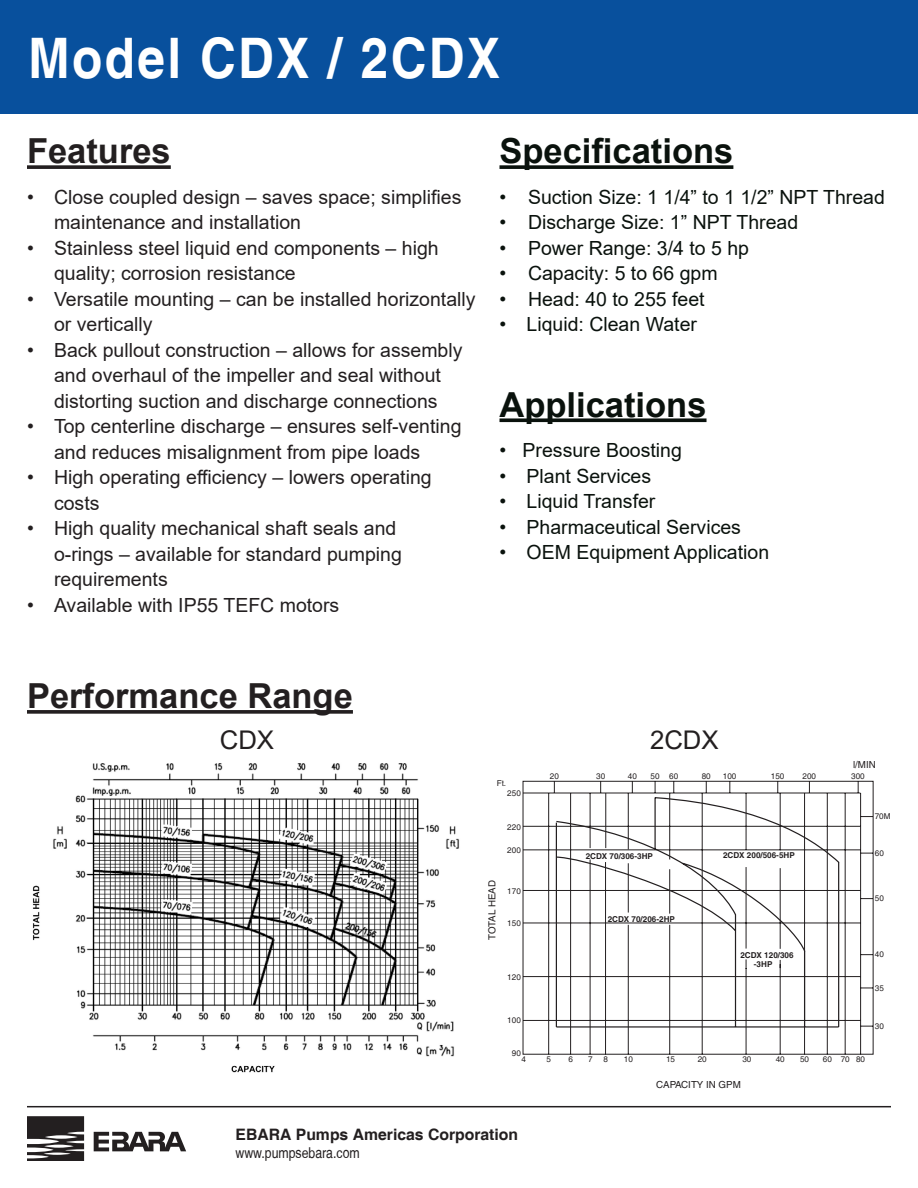
<style>
.page{position:relative;width:918px;height:1188px;background:#fff}
.page>*{position:absolute;margin:0;border:0;box-sizing:border-box;transform-origin:0 0}
.t1{font:700 55.95px "Helvetica";letter-spacing:.05em;color:#fff;scale:.88 1}
.t2{font:700 34.5px "Arial";color:#0a120d}
.t3{font:700 34.5px "Arial";color:#231f20}
.t4{font:25.8px "Arial";color:#231f20}
.t5{font:19.5px/25.5px "Arial";color:#231f20}
.t6{font:19.5px "Arial";color:#0a120d}
.t7{font:700 15.75px "Helvetica";color:#231f20}
.t8{font:condensed 15px "Helvetica";color:#231f20}
.t9{font:9.75px "Helvetica";color:#231f20}
.t10{font:8.1px "Helvetica";color:#231f20}
.t11{font:700 8.1px/9px "Helvetica";color:#231f20}
</style>
<div class="page">
<hr style="left:27px;top:1106px;width:864px;height:1px;background:#231f20">
<svg style="left:27px;top:1116px;width:57px;height:45px;background:#524f50"></svg>
<svg style="left:94px;top:1132px;width:92px;height:19px"></svg>
<svg style="left:27px;top:165px;width:144px;height:4px"></svg>
<div style="left:0;top:0;width:918px;height:113px;background:#08509d"></div>
<svg style="left:500px;top:165px;width:233px;height:4px"></svg>
<svg style="left:27px;top:710px;width:326px;height:4px"></svg>
<img style="left:32px;top:763px;width:428px;height:310px">
<svg style="left:523px;top:781px;width:351px;height:274px"></svg>
<svg style="left:555px;top:796px;width:286px;height:232px"></svg>
<hr style="left:606px;top:793px;width:1px;height:55px;background:#231f20">
<svg style="left:500px;top:418px;width:207px;height:4px"></svg>
<p class="t1" style="left:28px;top:24px;width:538px">Model CDX / 2CDX</p>
<p class="t3" style="left:27px;top:127px;width:145px">Features</p>
<p class="t5" style="left:54px;top:184px;width:409px;text-indent:-27px">• Close coupled design – saves space; simplifies maintenance and installation</p>
<p class="t5" style="left:54px;top:235px;width:386px;text-indent:-27px">• Stainless steel liquid end components – high quality; corrosion resistance</p>
<p class="t5" style="left:54px;top:286px;width:423px;text-indent:-27px">• Versatile mounting – can be installed horizontally or vertically</p>
<p class="t5" style="left:27px;top:337px;width:437px;text-align:center">• Back pullout construction – allows for assembly and overhaul of the impeller and seal without distorting suction and discharge connections</p>
<p class="t5" style="left:54px;top:414px;width:409px;text-indent:-27px">• Top centerline discharge – ensures self-venting and reduces misalignment from pipe loads</p>
<p class="t5" style="left:54px;top:465px;width:379px;text-indent:-27px">• High operating efficiency – lowers operating costs</p>
<p class="t5" style="left:54px;top:516px;width:349px;text-indent:-27px">• High quality mechanical shaft seals and o-rings – available for standard pumping requirements</p>
<p class="t5" style="left:27px;top:592px;width:314px">• Available with IP55 TEFC motors</p>
<p class="t2" style="left:500px;top:127px;width:235px">Specifications</p>
<p class="t6" style="left:500px;top:184px;width:387px">• Suction Size: 1 1/4” to 1 1/2” NPT Thread</p>
<p class="t6" style="left:500px;top:209px;width:300px">• Discharge Size: 1” NPT Thread</p>
<p class="t6" style="left:500px;top:235px;width:251px">• Power Range: 3/4 to 5 hp</p>
<p class="t6" style="left:500px;top:260px;width:220px">• Capacity: 5 to 66 gpm</p>
<p class="t6" style="left:500px;top:286px;width:207px">• Head: 40 to 255 feet</p>
<p class="t6" style="left:500px;top:311px;width:199px">• Liquid: Clean Water</p>
<p class="t2" style="left:500px;top:380px;width:209px">Applications</p>
<p class="t6" style="left:500px;top:437px;width:184px">• Pressure Boosting</p>
<p class="t6" style="left:500px;top:462px;width:153px">• Plant Services</p>
<p class="t6" style="left:500px;top:488px;width:157px">• Liquid Transfer</p>
<p class="t6" style="left:500px;top:513px;width:243px">• Pharmaceutical Services</p>
<p class="t6" style="left:500px;top:539px;width:271px">• OEM Equipment Application</p>
<p class="t3" style="left:27px;top:672px;width:327px">Performance Range</p>
<p class="t4" style="left:220px;top:722px;width:56px">CDX</p>
<p class="t4" style="left:650px;top:722px;width:70px">2CDX</p>
<p class="t9" style="left:853px;top:759px;width:24px">l/MIN</p>
<p class="t10" style="left:497px;top:779px;width:11px">Ft.</p>
<p class="t10" style="left:507px;top:789px;width:15px">250</p>
<p class="t10" style="left:507px;top:822px;width:15px">220</p>
<p class="t9" style="left:486px;top:940px;width:61px;rotate:-90deg">TOTAL HEAD</p>
<p class="t10" style="left:507px;top:845px;width:15px">200</p>
<p class="t10" style="left:507px;top:886px;width:15px">170</p>
<p class="t10" style="left:507px;top:919px;width:15px">150</p>
<p class="t10" style="left:507px;top:973px;width:15px">120</p>
<p class="t10" style="left:507px;top:1016px;width:15px">100</p>
<p class="t10" style="left:550px;top:772px;width:11px">20</p>
<p class="t10" style="left:596px;top:772px;width:11px">30</p>
<p class="t10" style="left:628px;top:772px;width:11px">40</p>
<p class="t10" style="left:651px;top:772px;width:29px">50 60</p>
<p class="t10" style="left:702px;top:772px;width:11px">80</p>
<p class="t10" style="left:723px;top:772px;width:15px">100</p>
<p class="t10" style="left:771px;top:772px;width:15px">150</p>
<p class="t10" style="left:803px;top:772px;width:15px">200</p>
<p class="t10" style="left:851px;top:772px;width:15px">300</p>
<p class="t11" style="left:586px;top:853px;width:69px">2CDX 70/306-3HP</p>
<p class="t11" style="left:608px;top:915px;width:69px">2CDX 70/206-2HP</p>
<p class="t11" style="left:723px;top:851px;width:73px">2CDX 200/506-5HP</p>
<p class="t11" style="left:754px;top:951px;width:41px;text-indent:-14px">2CDX 120/306 -3HP</p>
<p class="t10" style="left:512px;top:1049px;width:11px">90</p>
<p class="t10" style="left:521px;top:1055px;width:6px">4</p>
<p class="t10" style="left:547px;top:1055px;width:6px">5</p>
<p class="t10" style="left:569px;top:1055px;width:6px">6</p>
<p class="t10" style="left:588px;top:1055px;width:6px">7</p>
<p class="t10" style="left:604px;top:1055px;width:6px">8</p>
<p class="t10" style="left:624px;top:1055px;width:11px">10</p>
<p class="t10" style="left:666px;top:1055px;width:11px">15</p>
<p class="t10" style="left:698px;top:1055px;width:11px">20</p>
<p class="t10" style="left:742px;top:1055px;width:11px">30</p>
<p class="t10" style="left:776px;top:1055px;width:11px">40</p>
<p class="t10" style="left:800px;top:1055px;width:11px">50</p>
<p class="t10" style="left:823px;top:1055px;width:44px">60 70 80</p>
<p class="t9" style="left:656px;top:1079px;width:86px">CAPACITY IN GPM</p>
<p class="t10" style="left:875px;top:812px;width:17px">70M</p>
<p class="t10" style="left:875px;top:848px;width:11px">60</p>
<p class="t10" style="left:875px;top:894px;width:11px">50</p>
<p class="t10" style="left:875px;top:950px;width:11px">40</p>
<p class="t10" style="left:875px;top:983px;width:11px">35</p>
<p class="t10" style="left:875px;top:1021px;width:11px">30</p>
<p class="t7" style="left:236px;top:1125px;width:284px">EBARA Pumps Americas Corporation</p>
<p class="t8" style="left:236px;top:1144px;width:126px">www.pumpsebara.com</p>
</div>
